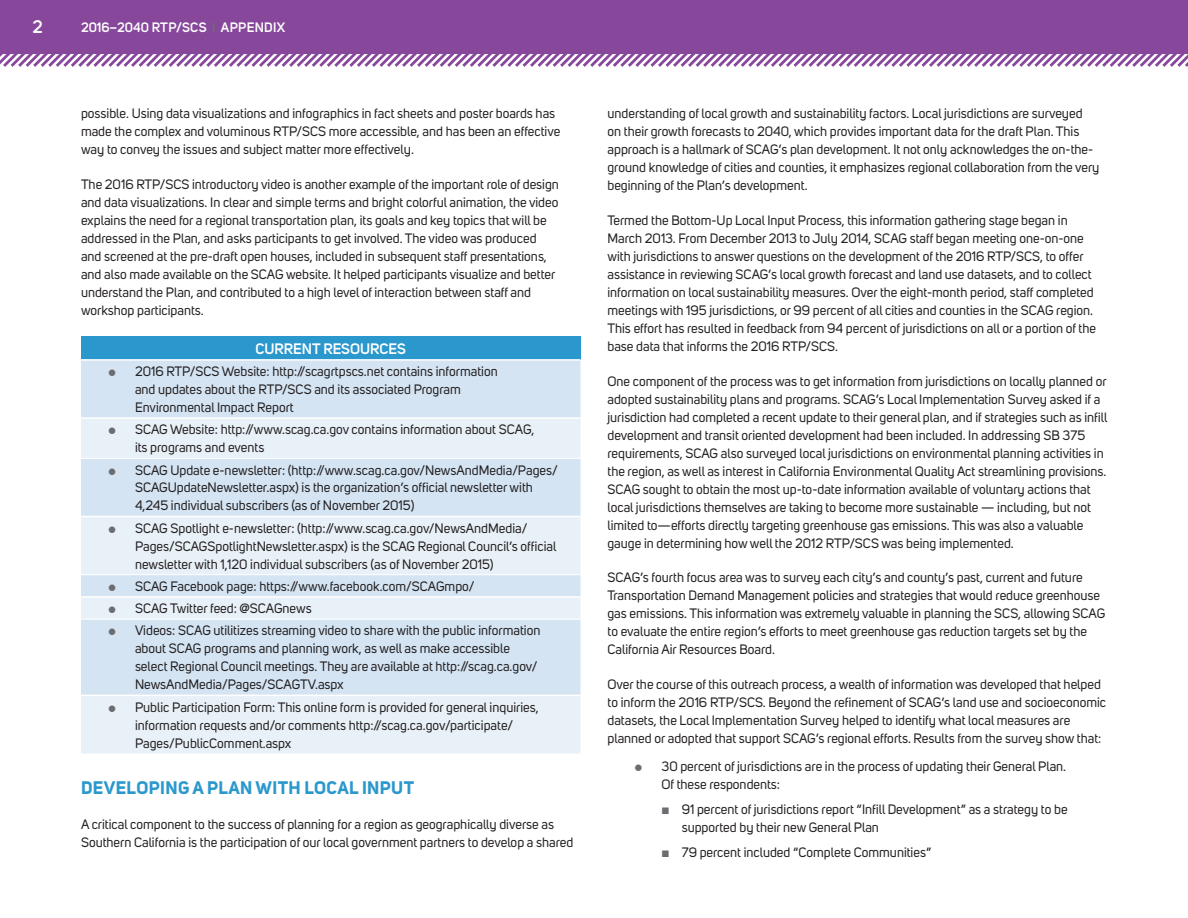
<style>
.page{position:relative;width:1188px;height:918px;background:#fff}
.page>*{position:absolute;margin:0;border:0;box-sizing:border-box;transform-origin:0 0}
.t1{font:700 18px "Uni Sans";letter-spacing:.02em;color:#2b98cd}
.Pg_num_Even{font:600 18px "Uni Sans";color:#fff}
.t2{font:600 15px "Uni Sans";color:#fff}
.t3{font:13.5px/18px "Uni Sans";color:#231f20}
.t4{font:600 13.5px "Uni Sans";letter-spacing:.02em;color:#fff}
.s1{color:#6c6d70}
</style>
<div class="page">
<div style="left:0;top:0;width:1188px;height:54px;background:#87489c"></div>
<svg style="left:0;top:54px;width:1188px;height:13px"></svg>
<div style="left:81px;top:337px;width:499px;height:23px;background:#2b98cd"></div>
<div style="left:81px;top:361px;width:499px;height:56px;background:#d4e4f3"></div>
<svg style="left:81px;top:419px;width:499px;height:335px;background:#dfebf5"></svg>
<hr style="left:81px;top:359px;width:499px;height:2px;background:#fff">
<hr style="left:81px;top:516px;width:499px;height:1px;background:#fff">
<hr style="left:81px;top:596px;width:499px;height:2px;background:#fff">
<hr style="left:81px;top:695px;width:499px;height:1px;background:#fff">
<hr style="left:81px;top:458px;width:499px;height:1px;background:#fff">
<hr style="left:81px;top:574px;width:499px;height:1px;background:#fff">
<hr style="left:81px;top:619px;width:499px;height:1px;background:#fff">
<svg style="left:109px;top:369px;width:6px;height:7px"></svg>
<svg style="left:109px;top:428px;width:6px;height:6px"></svg>
<svg style="left:109px;top:468px;width:6px;height:7px"></svg>
<svg style="left:109px;top:526px;width:6px;height:7px"></svg>
<svg style="left:109px;top:584px;width:6px;height:7px"></svg>
<svg style="left:109px;top:607px;width:6px;height:6px"></svg>
<svg style="left:109px;top:629px;width:6px;height:6px"></svg>
<svg style="left:109px;top:705px;width:6px;height:7px"></svg>
<p class="Pg_num_Even" style="left:32px;top:13px;width:12px">2</p>
<p class="t4" style="left:81px;top:17px;width:206px">2016–2040 RTP/SCS <span class="s1">I</span> APPENDIX</p>
<p class="t3" style="left:81px;top:105px;width:481px">possible. Using data visualizations and infographics in fact sheets and poster boards has made the complex and voluminous RTP/SCS more accessible, and has been an effective way to convey the issues and subject matter more effectively.</p>
<p class="t3" style="left:81px;top:175px;width:479px">The 2016 RTP/SCS introductory video is another example of the important role of design and data visualizations. In clear and simple terms and bright colorful animation, the video explains the need for a regional transportation plan, its goals and key topics that will be addressed in the Plan, and asks participants to get involved. The video was produced and screened at the pre-draft open houses, included in subsequent staff presentations, and also made available on the SCAG website. It helped participants visualize and better understand the Plan, and contributed to a high level of interaction between staff and workshop participants.</p>
<p class="t2" style="left:255px;top:337px;width:152px">CURRENT RESOURCES</p>
<p class="t3" style="left:135px;top:363px;width:364px">2016 RTP/SCS Website: http://scagrtpscs.net contains information and updates about the RTP/SCS and its associated Program<br>Environmental Impact Report</p>
<p class="t3" style="left:135px;top:421px;width:401px">SCAG Website: http://www.scag.ca.gov contains information about SCAG, its programs and events</p>
<p class="t3" style="left:135px;top:461px;width:424px">SCAG Update e-newsletter: (http://www.scag.ca.gov/NewsAndMedia/Pages/<br>SCAGUpdateNewsletter.aspx) is the organization’s official newsletter with<br>4,245 individual subscribers (as of November 2015)</p>
<p class="t3" style="left:135px;top:519px;width:423px">SCAG Spotlight e-newsletter: (http://www.scag.ca.gov/NewsAndMedia/<br>Pages/SCAGSpotlightNewsletter.aspx) is the SCAG Regional Council’s official newsletter with 1,120 individual subscribers (as of November 2015)</p>
<p class="t3" style="left:135px;top:575px;width:407px;line-height:22.2px">SCAG Facebook page: https://www.facebook.com/SCAGmpo/<br>SCAG Twitter feed: @SCAGnews<br>Videos: SCAG utilitizes streaming video to share with the public information</p>
<p class="t3" style="left:135px;top:640px;width:404px">about SCAG programs and planning work, as well as make accessible select Regional Council meetings. They are available at http://scag.ca.gov/<br>NewsAndMedia/Pages/SCAGTV.aspx</p>
<p class="t3" style="left:135px;top:698px;width:405px">Public Participation Form: This online form is provided for general inquiries, information requests and/or comments http://scag.ca.gov/participate/<br>Pages/PublicComment.aspx</p>
<p class="t1" style="left:81px;top:777px;width:335px">DEVELOPING A PLAN WITH LOCAL INPUT</p>
<p class="t3" style="left:81px;top:816px;width:494px">A critical component to the success of planning for a region as geographically diverse as<br>Southern California is the participation of our local government partners to develop a shared</p>
<p class="t3" style="left:608px;top:105px;width:493px">understanding of local growth and sustainability factors. Local jurisdictions are surveyed on their growth forecasts to 2040, which provides important data for the draft Plan. This approach is a hallmark of SCAG’s plan development. It not only acknowledges the on-the&shy;ground knowledge of cities and counties, it emphasizes regional collaboration from the very beginning of the Plan’s development.</p>
<p class="t3" style="left:608px;top:211px;width:490px">Termed the Bottom-Up Local Input Process, this information gathering stage began in March 2013. From December 2013 to July 2014, SCAG staff began meeting one-on-one with jurisdictions to answer questions on the development of the 2016 RTP/SCS, to offer assistance in reviewing SCAG’s local growth forecast and land use datasets, and to collect information on local sustainability measures. Over the eight-month period, staff completed meetings with 195 jurisdictions, or 99 percent of all cities and counties in the SCAG region.<br>This effort has resulted in feedback from 94 percent of jurisdictions on all or a portion of the base data that informs the 2016 RTP/SCS.</p>
<p class="t3" style="left:608px;top:372px;width:501px">One component of the process was to get information from jurisdictions on locally planned or adopted sustainability plans and programs. SCAG’s Local Implementation Survey asked if a jurisdiction had completed a recent update to their general plan, and if strategies such as infill development and transit oriented development had been included. In addressing SB 375 requirements, SCAG also surveyed local jurisdictions on environmental planning activities in the region, as well as interest in California Environmental Quality Act streamlining provisions.<br>SCAG sought to obtain the most up-to-date information available of voluntary actions that local jurisdictions themselves are taking to become more sustainable — including, but not limited to—efforts directly targeting greenhouse gas emissions. This was also a valuable gauge in determining how well the 2012 RTP/SCS was being implemented.</p>
<p class="t3" style="left:608px;top:569px;width:499px">SCAG’s fourth focus area was to survey each city’s and county’s past, current and future Transportation Demand Management policies and strategies that would reduce greenhouse gas emissions. This information was extremely valuable in planning the SCS, allowing SCAG to evaluate the entire region’s efforts to meet greenhouse gas reduction targets set by the California Air Resources Board.</p>
<p class="t3" style="left:608px;top:676px;width:500px">Over the course of this outreach process, a wealth of information was developed that helped to inform the 2016 RTP/SCS. Beyond the refinement of SCAG’s land use and socioeconomic datasets, the Local Implementation Survey helped to identify what local measures are planned or adopted that support SCAG’s regional efforts. Results from the survey show that:</p>
<p class="t3" style="left:662px;top:758px;width:406px">30 percent of jurisdictions are in the process of updating their General Plan.<br>Of these respondents:</p>
<p class="t3" style="left:682px;top:800px;width:387px">91 percent of jurisdictions report “Infill Development” as a strategy to be supported by their new General Plan</p>
<p class="t3" style="left:682px;top:843px;width:251px">79 percent included “Complete Communities”</p>
</div>
